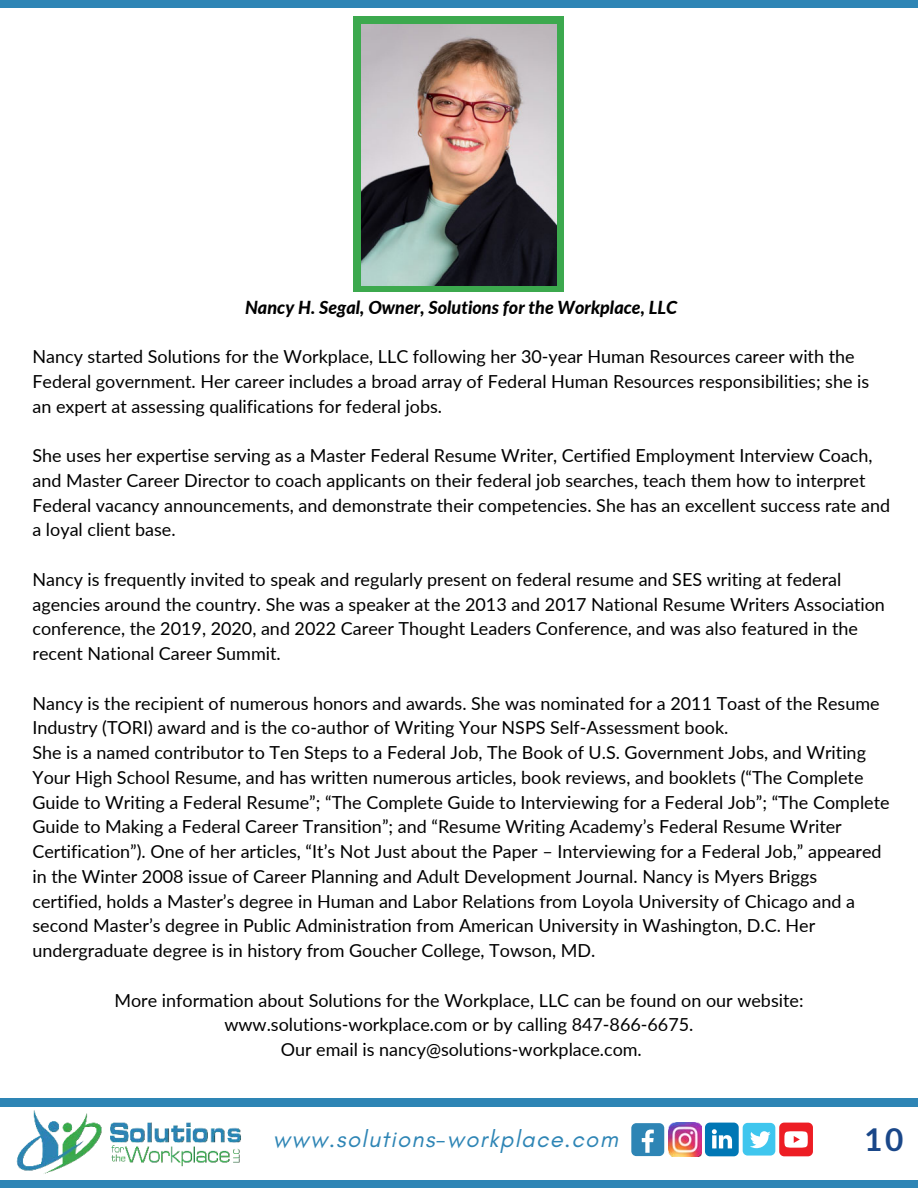
<style>
.page{position:relative;width:918px;height:1188px;background:#fff}
.page>*{position:absolute;margin:0;border:0;box-sizing:border-box;transform-origin:0 0}
.t1{font:700 31.5px "Lato";color:#1a4789}
.t2{font:italic 24px "Glacial Indifference";letter-spacing:.05em;color:#2e85b5}
.t3{font:18px/24.8px "Lato";color:#000}
.t4{font:italic 800 18px "Lato";color:#000}
</style>
<div class="page">
<div style="left:353px;top:16px;width:211px;height:276px;background:#3ca94e"></div>
<img style="left:361px;top:24px;width:196px;height:261px">
<div style="left:0;top:0;width:918px;height:8px;background:#2e85b5"></div>
<div style="left:0;top:1098px;width:918px;height:8px;background:#2e85b5"></div>
<div style="left:0;top:1181px;width:918px;height:7px;background:#2e85b5"></div>
<img style="left:0;top:1106px;width:259px;height:75px">
<div style="left:631px;top:1123px;width:33px;height:33px;background:#2e85b5;border-radius:5px"></div>
<svg style="left:642px;top:1130px;width:12px;height:23px"></svg>
<div style="left:743px;top:1123px;width:32px;height:33px;background:#3fc6ee;border-radius:5px"></div>
<svg style="left:750px;top:1131px;width:21px;height:17px"></svg>
<svg style="left:779px;top:1123px;width:34px;height:33px"></svg>
<svg style="left:705px;top:1123px;width:34px;height:33px"></svg>
<img style="left:668px;top:1122px;width:34px;height:34px">
<p class="t4" style="left:245px;top:294px;width:434px">Nancy H. Segal, Owner, Solutions for the Workplace, LLC</p>
<p class="t3" style="left:32px;top:344px;width:838px">Nancy started Solutions for the Workplace, LLC following her 30-year Human Resources career with the<br>Federal government. Her career includes a broad array of Federal Human Resources responsibilities; she is an expert at assessing qualifications for federal jobs.</p>
<p class="t3" style="left:32px;top:443px;width:859px">She uses her expertise serving as a Master Federal Resume Writer, Certified Employment Interview Coach, and Master Career Director to coach applicants on their federal job searches, teach them how to interpret Federal vacancy announcements, and demonstrate their competencies. She has an excellent success rate and a loyal client base.</p>
<p class="t3" style="left:32px;top:566px;width:854px">Nancy is frequently invited to speak and regularly present on federal resume and SES writing at federal agencies around the country. She was a speaker at the 2013 and 2017 National Resume Writers Association conference, the 2019, 2020, and 2022 Career Thought Leaders Conference, and was also featured in the recent National Career Summit.</p>
<p class="t3" style="left:32px;top:690px;width:859px">Nancy is the recipient of numerous honors and awards. She was nominated for a 2011 Toast of the Resume Industry (TORI) award and is the co-author of Writing Your NSPS Self-Assessment book.<br>She is a named contributor to Ten Steps to a Federal Job, The Book of U.S. Government Jobs, and Writing Your High School Resume, and has written numerous articles, book reviews, and booklets (“The Complete Guide to Writing a Federal Resume”; “The Complete Guide to Interviewing for a Federal Job”; “The Complete Guide to Making a Federal Career Transition”; and “Resume Writing Academy’s Federal Resume Writer Certification”). One of her articles, “It’s Not Just about the Paper – Interviewing for a Federal Job,” appeared in the Winter 2008 issue of Career Planning and Adult Development Journal. Nancy is Myers Briggs certified, holds a Master’s degree in Human and Labor Relations from Loyola University of Chicago and a second Master’s degree in Public Administration from American University in Washington, D.C. Her undergraduate degree is in history from Goucher College, Towson, MD.</p>
<p class="t3" style="left:114px;top:987px;width:691px;text-align:center">More information about Solutions for the Workplace, LLC can be found on our website: www.solutions-workplace.com or by calling 847-866-6675.<br>Our email is nancy@solutions-workplace.com.</p>
<h2 class="t2" style="left:273px;top:1126px;width:347px">www.solutions-workplace.com</h2>
<h1 class="t1" style="left:864px;top:1122px;width:41px">10</h1>
</div>
